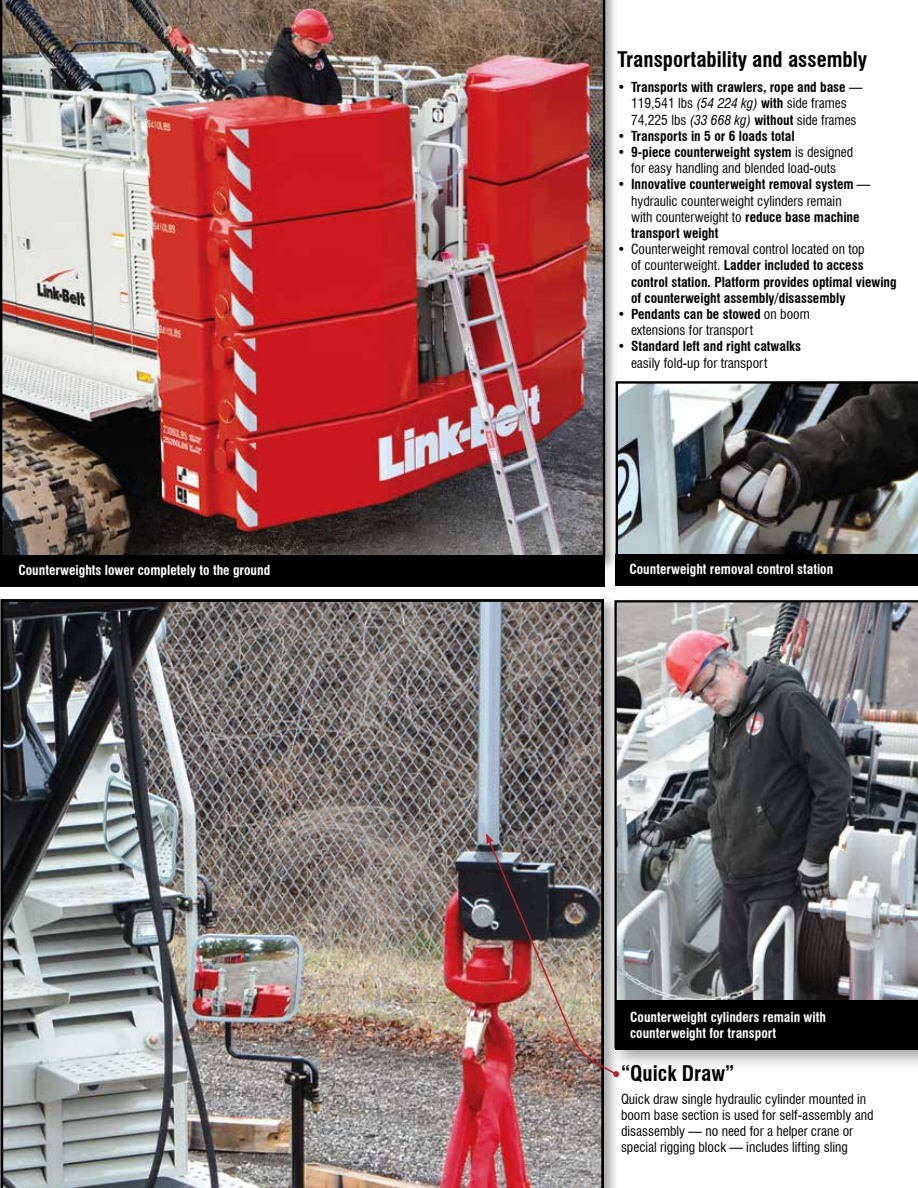
<style>
.page{position:relative;width:918px;height:1188px;background:#fff}
.page>*{position:absolute;margin:0;border:0;box-sizing:border-box;transform-origin:0 0}
.t1{font:700 condensed 21px "Swiss 721 BT";color:#000}
.t2{font:700 condensed 13.5px/16.2px "Swiss 721 BT";color:#000}
.t3{font:condensed 13.5px/16.2px "Swiss 721 BT";color:#000}
.t4{font:700 condensed 13.5px/16.2px "Swiss 721 BT";color:#fff}
.s1{font-weight:400}
.s2{font-weight:400;font-style:italic}
.s3{font-weight:700}
</style>
<div class="page">
<img style="left:0;top:0;width:605px;height:555px">
<img style="left:0;top:599px;width:604px;height:589px">
<div style="left:609px;top:595px;width:309px;height:476px;background:#000;opacity:.35"></div>
<img style="left:614px;top:600px;width:304px;height:400px">
<div style="left:0;top:555px;width:605px;height:31px;background:#000"></div>
<div style="left:616px;top:1000px;width:302px;height:50px;background:#000"></div>
<div style="left:612px;top:378px;width:306px;height:192px;background:#000;opacity:.35"></div>
<img style="left:616px;top:381px;width:302px;height:173px">
<div style="left:616px;top:554px;width:302px;height:31px;background:#000"></div>
<img style="left:486px;top:833px;width:133px;height:244px">
<p class="t4" style="left:18px;top:562px;width:253px">Counterweights lower completely to the ground</p>
<h1 class="t1" style="left:618px;top:47px;width:251px">Transportability and assembly</h1>
<p class="t2" style="left:618px;top:79px;width:246px;text-align:center"><span class="s1">•</span> Transports with crawlers, rope and base <span class="s1">—<br>119,541 lbs</span> <span class="s2">(54 224 kg)</span> with <span class="s1">side frames<br>74,225 lbs</span> <span class="s2">(33 668 kg)</span> without <span class="s1">side frames</span></p>
<p class="t2" style="left:618px;top:128px;width:179px"><span class="s1">•</span> Transports in 5 or 6 loads total</p>
<p class="t3" style="left:618px;top:144px;width:237px;text-align:center">• <span class="s3">9-piece counterweight system</span> is designed for easy handling and blended load-outs</p>
<p class="t2" style="left:631px;top:176px;width:241px;text-indent:-14px"><span class="s1">•</span> Innovative counterweight removal system <span class="s1">— hydraulic counterweight cylinders remain<br>with counterweight to</span> reduce base machine transport weight</p>
<p class="t2" style="left:631px;top:241px;width:267px;text-indent:-14px"><span class="s1">• Counterweight removal control located on top<br>of counterweight.</span> Ladder included to access control station. Platform provides optimal viewing of counterweight assembly/disassembly</p>
<p class="t3" style="left:631px;top:306px;width:180px;text-indent:-14px">• <span class="s3">Pendants can be stowed</span> on boom extensions for transport</p>
<p class="t2" style="left:631px;top:338px;width:172px;text-indent:-14px"><span class="s1">•</span> Standard left and right catwalks <span class="s1">easily fold-up for transport</span></p>
<p class="t4" style="left:629px;top:561px;width:205px">Counterweight removal control station</p>
<p class="t4" style="left:630px;top:1009px;width:197px">Counterweight cylinders remain with counterweight for transport</p>
<h1 class="t1" style="left:621px;top:1061px;width:115px">“Quick Draw”</h1>
<p class="t3" style="left:621px;top:1091px;width:254px">Quick draw single hydraulic cylinder mounted in boom base section is used for self-assembly and disassembly — no need for a helper crane or special rigging block — includes lifting sling</p>
</div>
